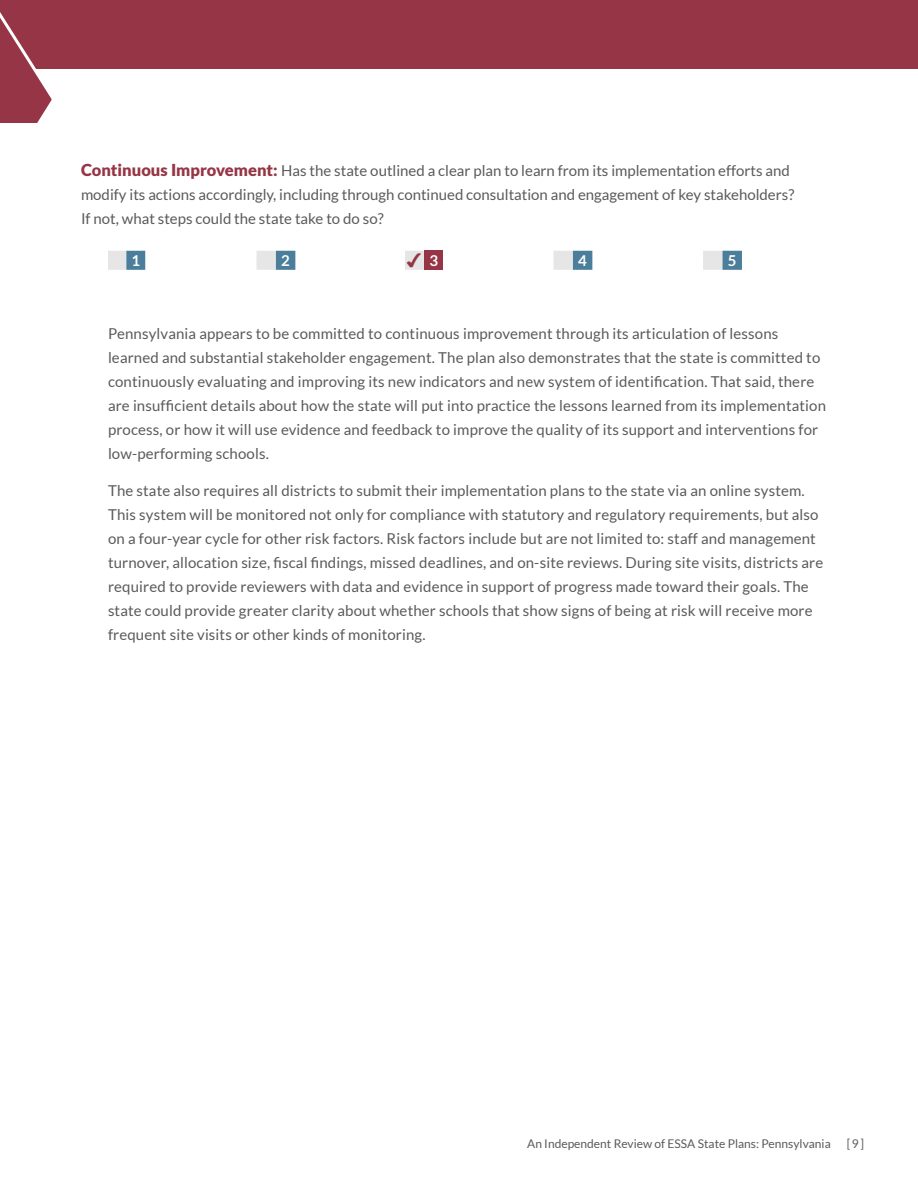
<style>
.page{position:relative;width:918px;height:1188px;background:#fff}
.page>*{position:absolute;margin:0;border:0;box-sizing:border-box;transform-origin:0 0}
.t1{font:18px "Monotype Sorts";color:#953545}
.BodyCopy{font:15px/24px "Lato";letter-spacing:.01em;color:#5a5a5a}
.question{font:15px/24px "Lato";color:#5a5a5a}
.Header_1{font:700 15px "Lato";color:#fff}
.t2{font:12px "Lato";color:#5a5a5a}
.s1{font-weight:900;font-size:16.5px;color:#953545}
</style>
<div class="page">
<div style="left:56px;top:0;width:862px;height:69px;background:#953545"></div>
<svg style="left:0;top:0;width:56px;height:123px;background:#a24e5c"></svg>
<svg style="left:108px;top:251px;width:634px;height:19px"></svg>
<div style="left:424px;top:251px;width:19px;height:19px;background:#953545"></div>
<p class="question" style="left:81px;top:159px;width:715px"><span class="s1">Continuous Improvement:</span> Has the state outlined a clear plan to learn from its implementation efforts and modify its actions accordingly, including through continued consultation and engagement of key stakeholders?<br>If not, what steps could the state take to do so?</p>
<p class="Header_1" style="left:131px;top:252px;width:10px">1</p>
<p class="Header_1" style="left:281px;top:252px;width:10px">2</p>
<p class="t1" style="left:407px;top:253px;width:18px">4</p>
<p class="Header_1" style="left:430px;top:252px;width:10px">3</p>
<p class="Header_1" style="left:578px;top:252px;width:10px">4</p>
<p class="Header_1" style="left:728px;top:252px;width:10px">5</p>
<p class="BodyCopy" style="left:108px;top:321px;width:720px">Pennsylvania appears to be committed to continuous improvement through its articulation of lessons learned and substantial stakeholder engagement. The plan also demonstrates that the state is committed to continuously evaluating and improving its new indicators and new system of identification. That said, there are insufficient details about how the state will put into practice the lessons learned from its implementation process, or how it will use evidence and feedback to improve the quality of its support and interventions for low-performing schools.</p>
<p class="BodyCopy" style="left:108px;top:479px;width:717px">The state also requires all districts to submit their implementation plans to the state via an online system.<br>This system will be monitored not only for compliance with statutory and regulatory requirements, but also on a four-year cycle for other risk factors. Risk factors include but are not limited to: staff and management turnover, allocation size, fiscal findings, missed deadlines, and on-site reviews. During site visits, districts are required to provide reviewers with data and evidence in support of progress made toward their goals. The state could provide greater clarity about whether schools that show signs of being at risk will receive more frequent site visits or other kinds of monitoring.</p>
<p class="t2" style="left:527px;top:1136px;width:305px">An Independent Review of ESSA State Plans: Pennsylvania</p>
<p class="t2" style="left:847px;top:1136px;width:19px">[9]</p>
</div>
